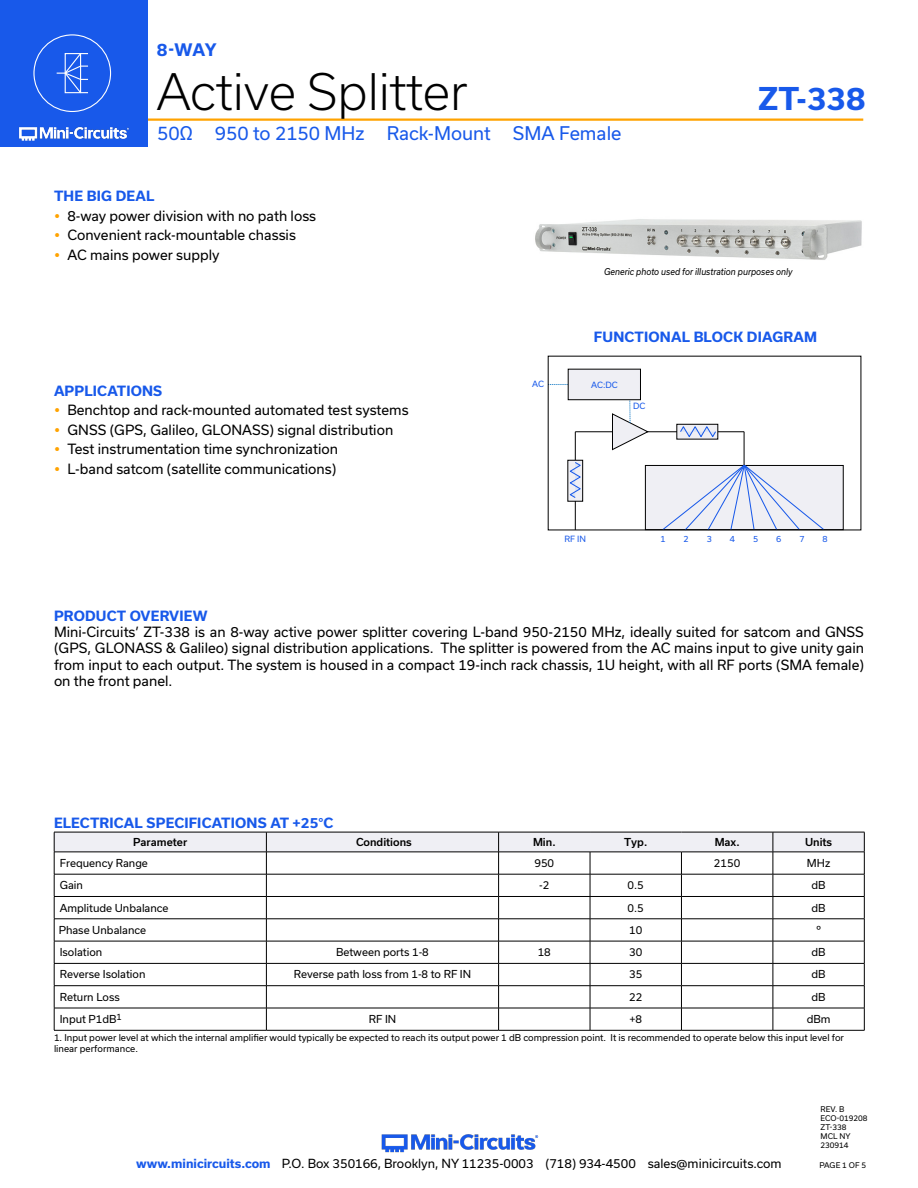
<style>
.page{position:relative;width:918px;height:1188px;background:#fff}
.page>*{position:absolute;margin:0;border:0;box-sizing:border-box;transform-origin:0 0}
.t1{font:300 48px "Usual";color:#000}
.t2{font:700 30px "Usual";color:#1859ea}
.t3{font:18px "Usual";color:#1859ea}
.t4{font:700 16.5px "Usual";color:#1859ea}
.Regular_Copy{font:13.5px/16.2px "Usual";color:#000;text-align:justify}
.Blue_Headers{font:700 13.5px "Usual";letter-spacing:.015em;color:#1859ea}
.t5{font:12px "Usual";color:#000}
.Table_Body_Left_Just{font:10.5px "Usual";color:#000}
.Table_Body_Center{font:10.5px "Usual";color:#000}
.Table_Header_Center{font:500 10.5px "Usual";color:#000}
.Notes{font:9px/10.8px "Usual";color:#000}
.Generic_photo_text{font:italic 9px "Usual";color:#000;scale:.9 1}
.t6{font:8.25px "Usual";color:#1859ea}
.Revision{font:7.5px "Usual";color:#000}
.s1{font-weight:700;color:#1859ea}
</style>
<div class="page">
<hr style="left:130px;top:118px;width:733px;height:3px;background:#ffa300">
<div style="left:0;top:0;width:147px;height:147px;background:#1859ea"></div>
<hr style="left:917px;top:0;width:1px;height:147px;background:#1859ea">
<img style="left:19px;top:126px;width:110px;height:15px">
<img style="left:381px;top:1134px;width:158px;height:19px">
<div style="left:33px;top:34px;width:78px;height:78px;border:1px solid #fff;border-radius:50%"></div>
<svg style="left:56px;top:53px;width:32px;height:41px"></svg>
<img style="left:535px;top:219px;width:327px;height:41px">
<svg style="left:54px;top:832px;width:811px;height:198px"></svg>
<hr style="left:54px;top:985px;width:212px;height:1px;background:#000">
<hr style="left:266px;top:985px;width:233px;height:1px;background:#000">
<hr style="left:499px;top:985px;width:91px;height:1px;background:#000">
<hr style="left:590px;top:985px;width:91px;height:1px;background:#000">
<hr style="left:681px;top:985px;width:92px;height:1px;background:#000">
<hr style="left:773px;top:985px;width:92px;height:1px;background:#000">
<hr style="left:54px;top:1008px;width:212px;height:1px;background:#000">
<hr style="left:266px;top:1008px;width:233px;height:1px;background:#000">
<hr style="left:499px;top:1008px;width:91px;height:1px;background:#000">
<hr style="left:590px;top:1008px;width:91px;height:1px;background:#000">
<hr style="left:681px;top:1008px;width:92px;height:1px;background:#000">
<hr style="left:773px;top:1008px;width:92px;height:1px;background:#000">
<hr style="left:54px;top:1030px;width:212px;height:1px;background:#000">
<hr style="left:266px;top:1030px;width:233px;height:1px;background:#000">
<hr style="left:499px;top:1030px;width:91px;height:1px;background:#000">
<hr style="left:590px;top:1030px;width:91px;height:1px;background:#000">
<hr style="left:681px;top:1030px;width:92px;height:1px;background:#000">
<hr style="left:773px;top:1030px;width:92px;height:1px;background:#000">
<hr style="left:54px;top:941px;width:212px;height:1px;background:#000">
<hr style="left:266px;top:941px;width:233px;height:1px;background:#000">
<hr style="left:499px;top:941px;width:91px;height:1px;background:#000">
<hr style="left:590px;top:941px;width:91px;height:1px;background:#000">
<hr style="left:681px;top:941px;width:92px;height:1px;background:#000">
<div style="left:645px;top:465px;width:198px;height:65px;background:#efeff4"></div>
<div style="left:645px;top:465px;width:199px;height:65px;border:1px solid #000"></div>
<svg style="left:661px;top:464px;width:164px;height:67px"></svg>
<hr style="left:744px;top:432px;width:1px;height:33px;background:#000">
<hr style="left:575px;top:432px;width:1px;height:98px;background:#000">
<hr style="left:575px;top:432px;width:169px;height:1px;background:#000">
<div style="left:677px;top:424px;width:41px;height:15px;border:1px solid #000"></div>
<svg style="left:679px;top:425px;width:38px;height:14px"></svg>
<div style="left:568px;top:460px;width:15px;height:41px;border:1px solid #000"></div>
<svg style="left:568px;top:461px;width:14px;height:38px"></svg>
<svg style="left:550px;top:384px;width:18px;height:1px"></svg>
<svg style="left:612px;top:400px;width:37px;height:50px"></svg>
<div style="left:568px;top:369px;width:72px;height:31px;background:#efeff4"></div>
<div style="left:568px;top:369px;width:73px;height:31px;border:1px solid #000"></div>
<p class="t4" style="left:157px;top:40px;width:61px">8-WAY</p>
<h1 class="t1" style="left:157px;top:65px;width:312px">Active Splitter</h1>
<h3 class="t3" style="left:157px;top:123px;width:466px">50Ω 950 to 2150 MHz Rack-Mount SMA Female</h3>
<p class="Blue_Headers" style="left:54px;top:189px;width:102px">THE BIG DEAL</p>
<p class="Regular_Copy" style="left:68px;top:208px;width:250px">8-way power division with no path loss</p>
<p class="Regular_Copy" style="left:68px;top:227px;width:230px">Convenient rack-mountable chassis</p>
<p class="Regular_Copy" style="left:68px;top:247px;width:154px">AC mains power supply</p>
<h2 class="t2" style="left:758px;top:82px;width:109px">ZT-338</h2>
<p class="Generic_photo_text" style="left:604px;top:266px;width:211px">Generic photo used for illustration purposes only</p>
<p class="Blue_Headers" style="left:54px;top:383px;width:110px">APPLICATIONS</p>
<p class="Regular_Copy" style="left:68px;top:402px;width:343px">Benchtop and rack-mounted automated test systems</p>
<p class="Regular_Copy" style="left:68px;top:422px;width:327px">GNSS (GPS, Galileo, GLONASS) signal distribution</p>
<p class="Regular_Copy" style="left:68px;top:441px;width:272px">Test instrumentation time synchronization</p>
<p class="Regular_Copy" style="left:68px;top:461px;width:270px">L-band satcom (satellite communications)</p>
<p class="t6" style="left:532px;top:380px;width:13px">AC</p>
<p class="Blue_Headers" style="left:594px;top:329px;width:225px">FUNCTIONAL BLOCK DIAGRAM</p>
<p class="t6" style="left:591px;top:380px;width:28px">AC:DC</p>
<p class="t6" style="left:633px;top:401px;width:14px">DC</p>
<p class="t6" style="left:564px;top:534px;width:23px">RF IN</p>
<p class="t6" style="left:660px;top:534px;width:7px">1</p>
<p class="t6" style="left:684px;top:534px;width:7px">2</p>
<p class="t6" style="left:707px;top:534px;width:7px">3</p>
<p class="t6" style="left:730px;top:534px;width:7px">4</p>
<p class="t6" style="left:753px;top:534px;width:7px">5</p>
<p class="t6" style="left:776px;top:534px;width:7px">6</p>
<p class="t6" style="left:799px;top:534px;width:7px">7</p>
<p class="t6" style="left:823px;top:534px;width:7px">8</p>
<p class="Blue_Headers" style="left:54px;top:608px;width:155px">PRODUCT OVERVIEW</p>
<p class="Regular_Copy" style="left:54px;top:624px;width:812px">Mini-Circuits’ ZT-338 is an 8-way active power splitter covering L-band 950-2150 MHz, ideally suited for satcom and GNSS (GPS, GLONASS &amp; Galileo) signal distribution applications. The splitter is powered from the AC mains input to give unity gain from input to each output. The system is housed in a compact 19-inch rack chassis, 1U height, with all RF ports (SMA female) on the front panel.</p>
<p class="Blue_Headers" style="left:54px;top:815px;width:281px">ELECTRICAL SPECIFICATIONS AT +25°C</p>
<p class="Table_Header_Center" style="left:133px;top:836px;width:56px">Parameter</p>
<p class="Table_Header_Center" style="left:356px;top:836px;width:57px">Conditions</p>
<p class="Table_Header_Center" style="left:533px;top:836px;width:24px">Min.</p>
<p class="Table_Header_Center" style="left:624px;top:836px;width:25px">Typ.</p>
<p class="Table_Header_Center" style="left:715px;top:836px;width:26px">Max.</p>
<p class="Table_Header_Center" style="left:805px;top:836px;width:29px">Units</p>
<p class="Table_Body_Left_Just" style="left:60px;top:857px;width:90px">Frequency Range</p>
<p class="Table_Body_Center" style="left:534px;top:857px;width:21px">950</p>
<p class="Table_Body_Center" style="left:714px;top:857px;width:28px">2150</p>
<p class="Table_Body_Center" style="left:807px;top:857px;width:25px">MHz</p>
<p class="Table_Body_Left_Just" style="left:60px;top:879px;width:25px">Gain</p>
<p class="Table_Body_Center" style="left:539px;top:879px;width:12px">-2</p>
<p class="Table_Body_Center" style="left:628px;top:879px;width:18px">0.5</p>
<p class="Table_Body_Center" style="left:812px;top:879px;width:16px">dB</p>
<p class="Table_Body_Left_Just" style="left:60px;top:902px;width:110px">Amplitude Unbalance</p>
<p class="Table_Body_Center" style="left:628px;top:902px;width:18px">0.5</p>
<p class="Table_Body_Center" style="left:812px;top:902px;width:16px">dB</p>
<p class="Table_Body_Left_Just" style="left:59px;top:924px;width:89px">Phase Unbalance</p>
<p class="Table_Body_Center" style="left:629px;top:924px;width:15px">10</p>
<p class="Table_Body_Center" style="left:816px;top:924px;width:6px">º</p>
<p class="Table_Body_Left_Just" style="left:60px;top:946px;width:44px">Isolation</p>
<p class="Table_Body_Center" style="left:336px;top:946px;width:94px">Between ports 1-8</p>
<p class="Table_Body_Center" style="left:538px;top:946px;width:15px">18</p>
<p class="Table_Body_Center" style="left:629px;top:946px;width:15px">30</p>
<p class="Table_Body_Center" style="left:812px;top:946px;width:16px">dB</p>
<p class="Table_Body_Left_Just" style="left:60px;top:968px;width:87px">Reverse Isolation</p>
<p class="Table_Body_Center" style="left:294px;top:968px;width:179px">Reverse path loss from 1-8 to RF IN</p>
<p class="Table_Body_Center" style="left:629px;top:968px;width:15px">35</p>
<p class="Table_Body_Center" style="left:812px;top:968px;width:16px">dB</p>
<p class="Table_Body_Left_Just" style="left:60px;top:991px;width:62px">Return Loss</p>
<p class="Table_Body_Center" style="left:629px;top:991px;width:15px">22</p>
<p class="Table_Body_Center" style="left:812px;top:991px;width:16px">dB</p>
<p class="Table_Body_Left_Just" style="left:60px;top:1013px;width:64px">Input P1dB<sup>1</sup></p>
<p class="Table_Body_Center" style="left:369px;top:1013px;width:29px">RF IN</p>
<p class="Table_Body_Center" style="left:629px;top:1013px;width:14px">+8</p>
<p class="Table_Body_Center" style="left:807px;top:1013px;width:25px">dBm</p>
<p class="Notes" style="left:54px;top:1033px;width:792px">1. Input power level at which the internal amplifier would typically be expected to reach its output power 1 dB compression point. It is recommended to operate below this input level for linear performance.</p>
<p class="Revision" style="left:820px;top:1105px;width:25px">REV. B</p>
<p class="Revision" style="left:820px;top:1114px;width:49px">ECO-019208</p>
<p class="Revision" style="left:820px;top:1123px;width:27px">ZT-338</p>
<p class="Revision" style="left:820px;top:1132px;width:32px">MCL NY</p>
<p class="Revision" style="left:820px;top:1141px;width:30px">230914</p>
<p class="t5" style="left:136px;top:1157px;width:647px"><span class="s1">www.minicircuits.com</span> P.O. Box 350166, Brooklyn, NY 11235-0003 (718) 934-4500 sales@minicircuits.com</p>
<p class="Revision" style="left:819px;top:1161px;width:48px">PAGE 1 OF 5</p>
</div>
